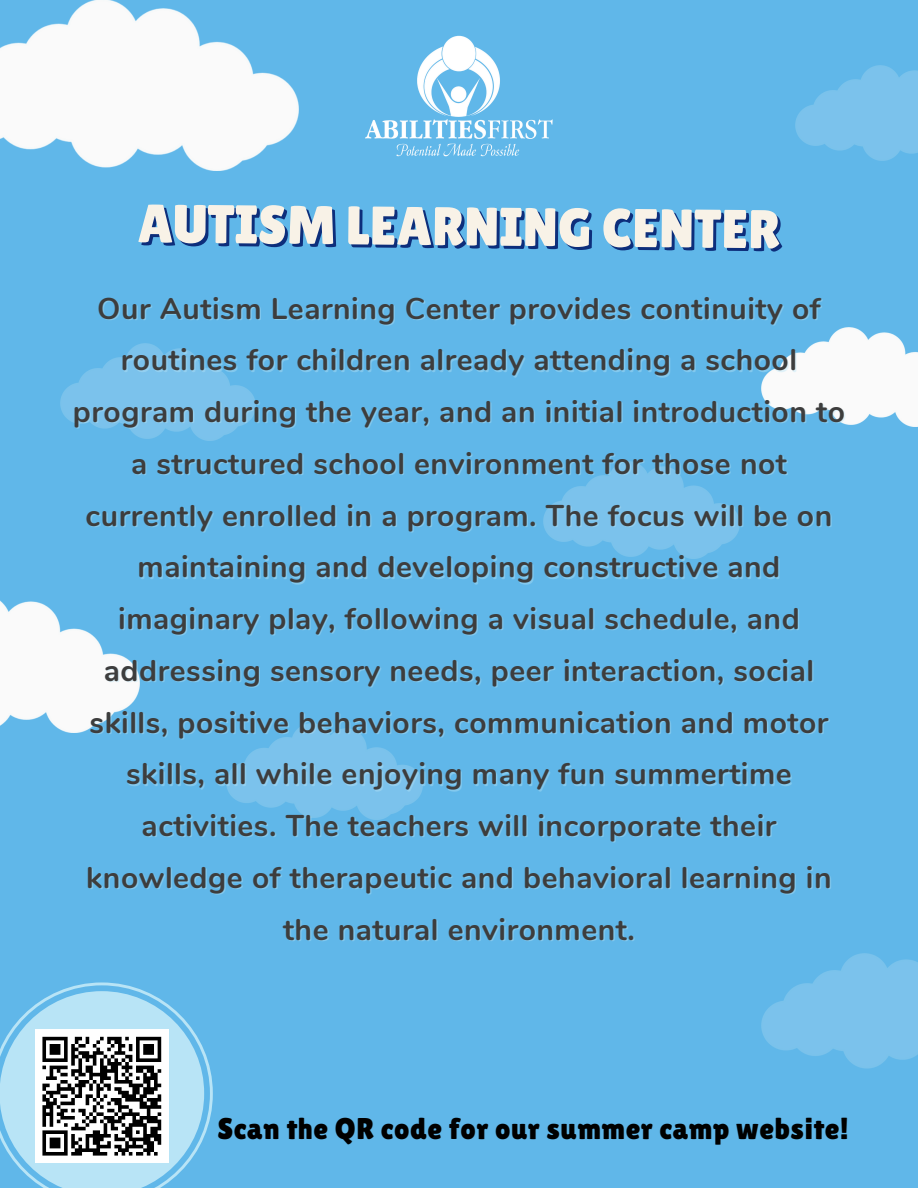
<style>
.page{position:relative;width:918px;height:1188px;background:#60b7e9}
.page>*{position:absolute;margin:0;border:0;box-sizing:border-box;transform-origin:0 0}
.t1{font:54.3px "Lilita One";color:#f8f2e7}
.t2{font:700 30px/51.8px "Nunito";letter-spacing:.02em;color:#3d3d3d;text-align:center}
.t3{font:30px "Lilita One";letter-spacing:.02em;color:#000}
</style>
<div class="page">
<img style="left:60px;top:344px;width:196px;height:97px">
<img style="left:544px;top:462px;width:195px;height:97px">
<img style="left:761px;top:327px;width:157px;height:99px">
<img style="left:227px;top:723px;width:195px;height:97px">
<img style="left:0;top:600px;width:139px;height:132px">
<img style="left:0;top:0;width:298px;height:171px">
<img style="left:795px;top:66px;width:123px;height:95px">
<svg style="left:60px;top:982px;width:152px;height:154px"></svg>
<img style="left:365px;top:35px;width:188px;height:122px">
<svg style="left:0;top:991px;width:204px;height:197px"></svg>
<img style="left:761px;top:953px;width:157px;height:116px">
<h1 class="t1" style="left:138px;top:190px;width:644px;rotate:1deg">AUTISM LEARNING CENTER</h1>
<p class="t2" style="left:97px;top:283px;width:725px">Our Autism Learning Center provides continuity of</p>
<h1 class="t2" style="left:121px;top:335px;width:678px">routines for children already attending a school</h1>
<h2 class="t2" style="left:73px;top:386px;width:773px">program during the year, and an initial introduction to</h2>
<p class="t2" style="left:131px;top:438px;width:657px">a structured school environment for those not</p>
<p class="t2" style="left:86px;top:490px;width:748px">currently enrolled in a program. The focus will be on</p>
<p class="t2" style="left:138px;top:542px;width:644px">maintaining and developing constructive and</p>
<p class="t2" style="left:118px;top:593px;width:683px">imaginary play, following a visual schedule, and</p>
<p class="t2" style="left:104px;top:645px;width:712px">addressing sensory needs, peer interaction, social</p>
<p class="t2" style="left:90px;top:697px;width:740px">skills, positive behaviors, communication and motor</p>
<p class="t2" style="left:126px;top:749px;width:667px">skills, all while enjoying many fun summertime</p>
<p class="t2" style="left:142px;top:800px;width:636px">activities. The teachers will incorporate their</p>
<p class="t2" style="left:86px;top:852px;width:747px">knowledge of therapeutic and behavioral learning in the natural environment.</p>
<p class="t3" style="left:217px;top:1111px;width:633px">Scan the QR code for our summer camp website!</p>
</div>
